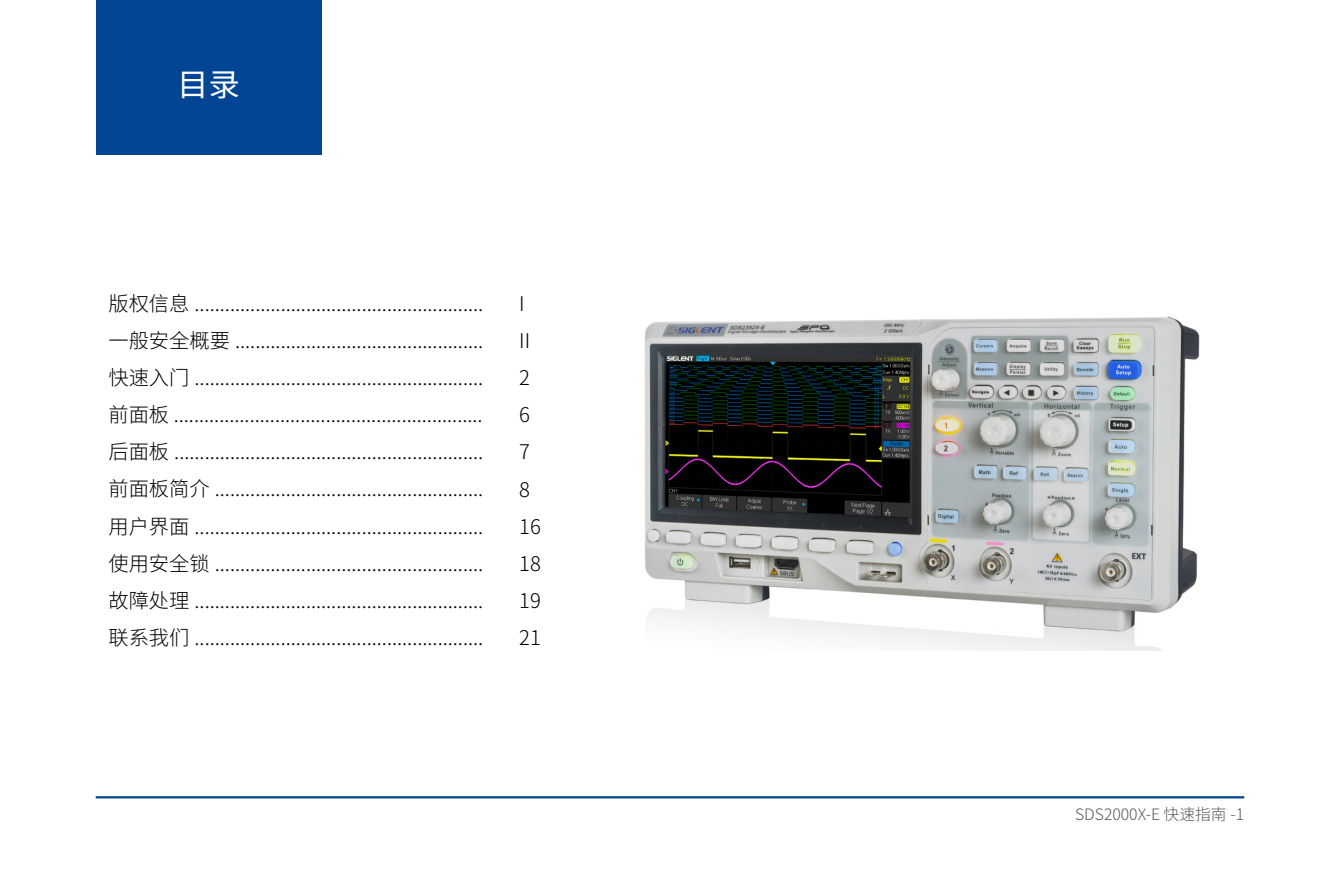
<style>
.page{position:relative;width:1340px;height:893px;background:#fff}
.page>*{position:absolute;margin:0;border:0;box-sizing:border-box;transform-origin:0 0}
.t1{font:31.5px "Source Han Sans SC";color:#fff}
.t2{font:300 20.25px/37.1px "Source Han Sans SC";color:#000;text-align:justify}
.t3{font:300 15.75px "Source Han Sans SC";color:#58585b}
</style>
<div class="page">
<hr style="left:96px;top:796px;width:1148px;height:2px;background:#014594">
<div style="left:96px;top:0;width:225px;height:154px;background:#014594"></div>
<img style="left:644px;top:316px;width:556px;height:334px">
<h1 class="t1" style="left:177px;top:67px;width:64px">目录</h1>
<p class="t2" style="left:108px;top:285px;width:376px">版权信息 .........................................................一般安全概要 .................................................快速入门 .........................................................前面板 .............................................................后面板 .............................................................前面板简介 .....................................................用户界面 .........................................................使用安全锁 .....................................................故障处理 .........................................................联系我们 .........................................................</p>
<p class="t2" style="left:519px;top:285px;width:23px;text-align:left">I<br>II<br>2<br>6<br>7<br>8<br>16<br>18<br>19<br>21</p>
<p class="t3" style="left:1075px;top:805px;width:171px">SDS2000X-E 快速指南 -1</p>
</div>
